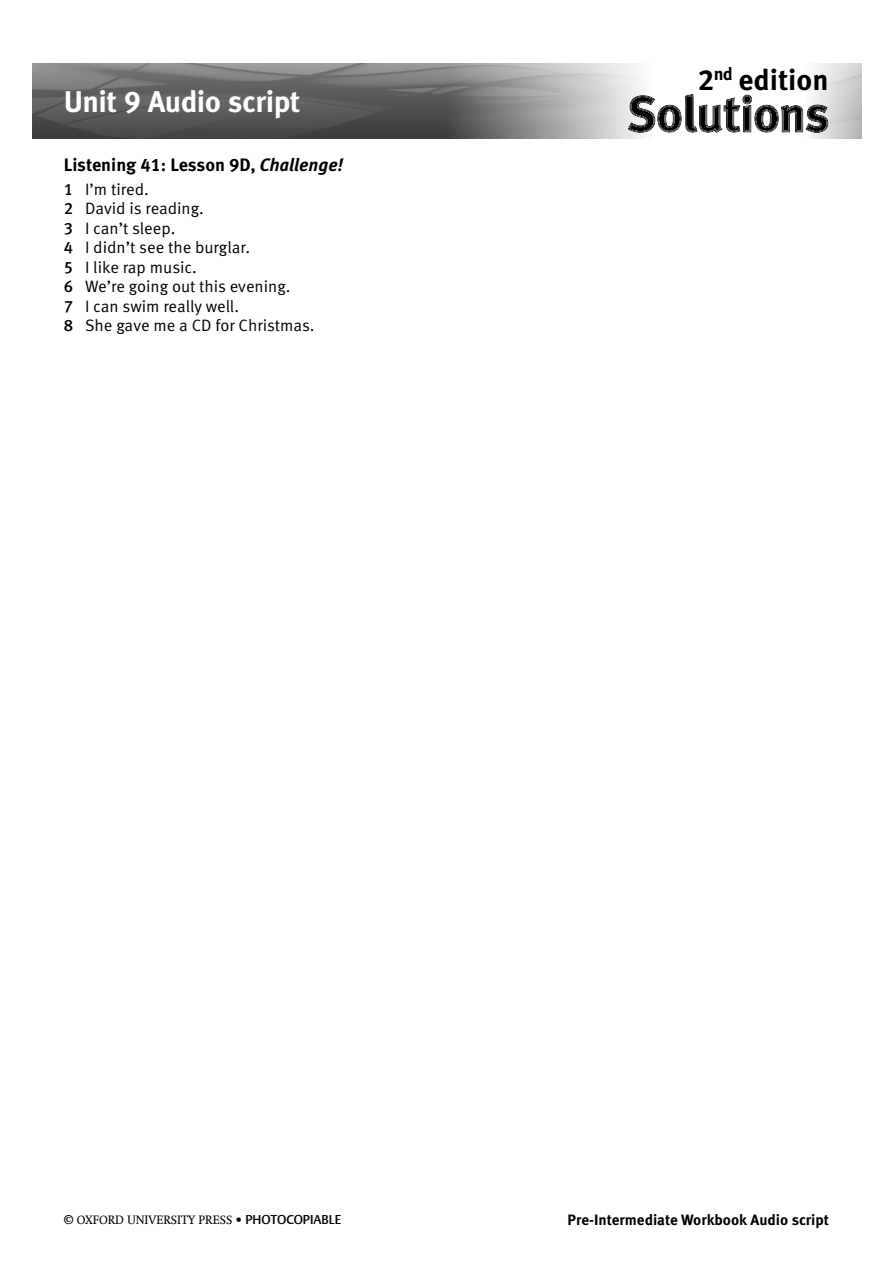
<style>
.page{position:relative;width:893px;height:1263px;background:#fff}
.page>*{position:absolute;margin:0;border:0;box-sizing:border-box;transform-origin:0 0}
.t1{font:700 30px "Meta Pro";letter-spacing:-.02em;color:#fff}
.t2{font:700 29.1px "Meta Pro";color:#000}
.t3{font:700 18px "Meta Pro";color:#000}
.t4{font:16.5px/19.5px "Meta Pro";color:#000}
.t5{font:700 15px "Meta Pro";color:#000}
.t6{font:12px "OUP2 Swift";color:#000}
.s1{font-style:italic}
.s2{font-weight:500}
.s3{font-family:"OUP2 Argo";font-weight:500;font-size:12.75px}
</style>
<div class="page">
<img style="left:33px;top:64px;width:396px;height:75px">
<svg style="left:429px;top:63px;width:214px;height:76px;background:#a1a1a1"></svg>
<svg style="left:811px;top:63px;width:51px;height:76px;background:#d6d6d5"></svg>
<div style="left:627px;top:92px;width:203px;height:42px;background:#000;opacity:.4"></div>
<h1 class="t1" style="left:64px;top:83px;width:238px">Unit 9 Audio script</h1>
<p class="t3" style="left:64px;top:153px;width:281px">Listening 41: Lesson 9D, <span class="s1">Challenge!</span></p>
<p class="t4" style="left:64px;top:179px;width:252px"><span class="s2">1</span> I’m tired.<br><span class="s2">2</span> David is reading.<br><span class="s2">3</span> I can’t sleep.<br><span class="s2">4</span> I didn’t see the burglar.<br><span class="s2">5</span> I like rap music.<br><span class="s2">6</span> We’re going out this evening.<br><span class="s2">7</span> I can swim really well.<br><span class="s2">8</span> She gave me a CD for Christmas.</p>
<h2 class="t2" style="left:698px;top:62px;width:132px">2<sup>nd</sup> edition</h2>
<p class="t6" style="left:64px;top:1213px;width:279px">© OXFORD UNIVERSITY PRESS • <span class="s3">PHOTOCOPIABLE</span></p>
<p class="t5" style="left:568px;top:1210px;width:263px">Pre-Intermediate Workbook Audio script</p>
</div>
